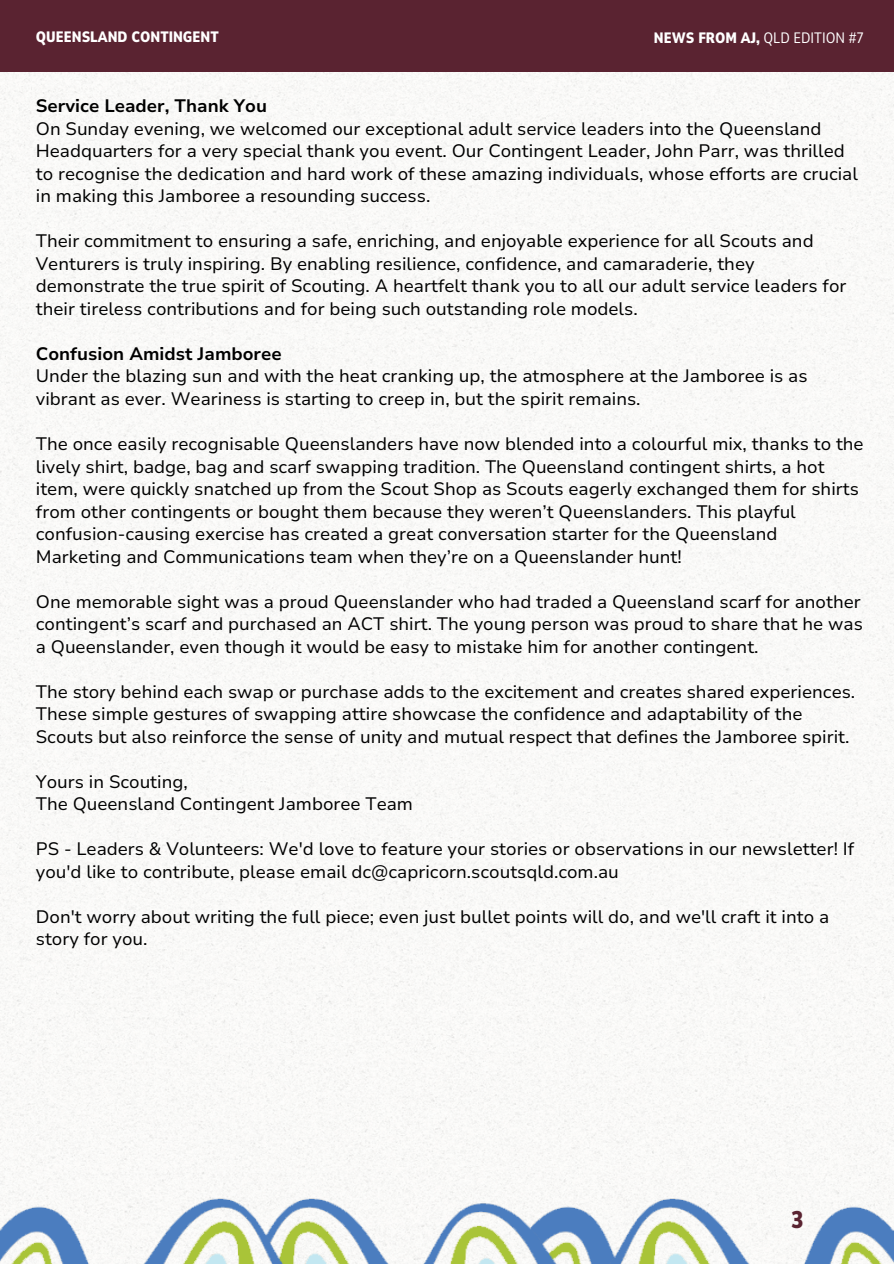
<style>
.page{position:relative;width:894px;height:1264px;background:#fff}
.page>*{position:absolute;margin:0;border:0;box-sizing:border-box;transform-origin:0 0}
.t1{font:900 24px "Nunito Sans 10 pt Condensed";color:#5a2331}
.t2{font:18px/22.5px "Nunito Sans 10 pt";color:#000}
.t3{font:15px "Nunito Sans 10 pt Condensed";color:#fff}
.t4{font:900 15px "Nunito Sans 10 pt Condensed";color:#fff}
.s1{font-weight:900}
.s2{font-weight:700}
</style>
<div class="page">
<img style="left:0;top:71px;width:893px;height:1105px">
<div style="left:0;top:0;width:893px;height:71px;background:#5a2331"></div>
<img style="left:0;top:1176px;width:893px;height:87px">
<p class="t4" style="left:36px;top:27px;width:184px">QUEENSLAND CONTINGENT</p>
<p class="t3" style="left:653px;top:28px;width:211px"><span class="s1">NEWS FROM AJ,</span> QLD EDITION #7</p>
<h2 class="t2" style="left:36px;top:95px;width:823px"><span class="s2">Service Leader, Thank You<br></span>On Sunday evening, we welcomed our exceptional adult service leaders into the Queensland Headquarters for a very special thank you event. Our Contingent Leader, John Parr, was thrilled to recognise the dedication and hard work of these amazing individuals, whose efforts are crucial in making this Jamboree a resounding success.</h2>
<p class="t2" style="left:36px;top:230px;width:811px">Their commitment to ensuring a safe, enriching, and enjoyable experience for all Scouts and Venturers is truly inspiring. By enabling resilience, confidence, and camaraderie, they demonstrate the true spirit of Scouting. A heartfelt thank you to all our adult service leaders for their tireless contributions and for being such outstanding role models.</p>
<h1 class="t2" style="left:36px;top:343px;width:773px"><span class="s2">Confusion Amidst Jamboree<br></span>Under the blazing sun and with the heat cranking up, the atmosphere at the Jamboree is as vibrant as ever. Weariness is starting to creep in, but the spirit remains.</h1>
<h1 class="t2" style="left:36px;top:433px;width:829px">The once easily recognisable Queenslanders have now blended into a colourful mix, thanks to the lively shirt, badge, bag and scarf swapping tradition. The Queensland contingent shirts, a hot item, were quickly snatched up from the Scout Shop as Scouts eagerly exchanged them for shirts from other contingents or bought them because they weren’t Queenslanders. This playful confusion-causing exercise has created a great conversation starter for the Queensland Marketing and Communications team when they’re on a Queenslander hunt!</h1>
<h1 class="t2" style="left:36px;top:590px;width:828px;text-align:justify">One memorable sight was a proud Queenslander who had traded a Queensland scarf for another contingent’s scarf and purchased an ACT shirt. The young person was proud to share that he was a Queenslander, even though it would be easy to mistake him for another contingent.</h1>
<h1 class="t2" style="left:36px;top:680px;width:820px">The story behind each swap or purchase adds to the excitement and creates shared experiences.<br>These simple gestures of swapping attire showcase the confidence and adaptability of the<br>Scouts but also reinforce the sense of unity and mutual respect that defines the Jamboree spirit.</h1>
<h1 class="t2" style="left:36px;top:770px;width:378px">Yours in Scouting,<br>The Queensland Contingent Jamboree Team</h1>
<h1 class="t2" style="left:36px;top:838px;width:819px">PS - Leaders &amp; Volunteers: We'd love to feature your stories or observations in our newsletter! If you'd like to contribute, please email dc@capricorn.scoutsqld.com.au</h1>
<h1 class="t2" style="left:36px;top:905px;width:794px">Don't worry about writing the full piece; even just bullet points will do, and we'll craft it into a story for you.</h1>
<h1 class="t1" style="left:791px;top:1203px;width:13px">3</h1>
</div>
